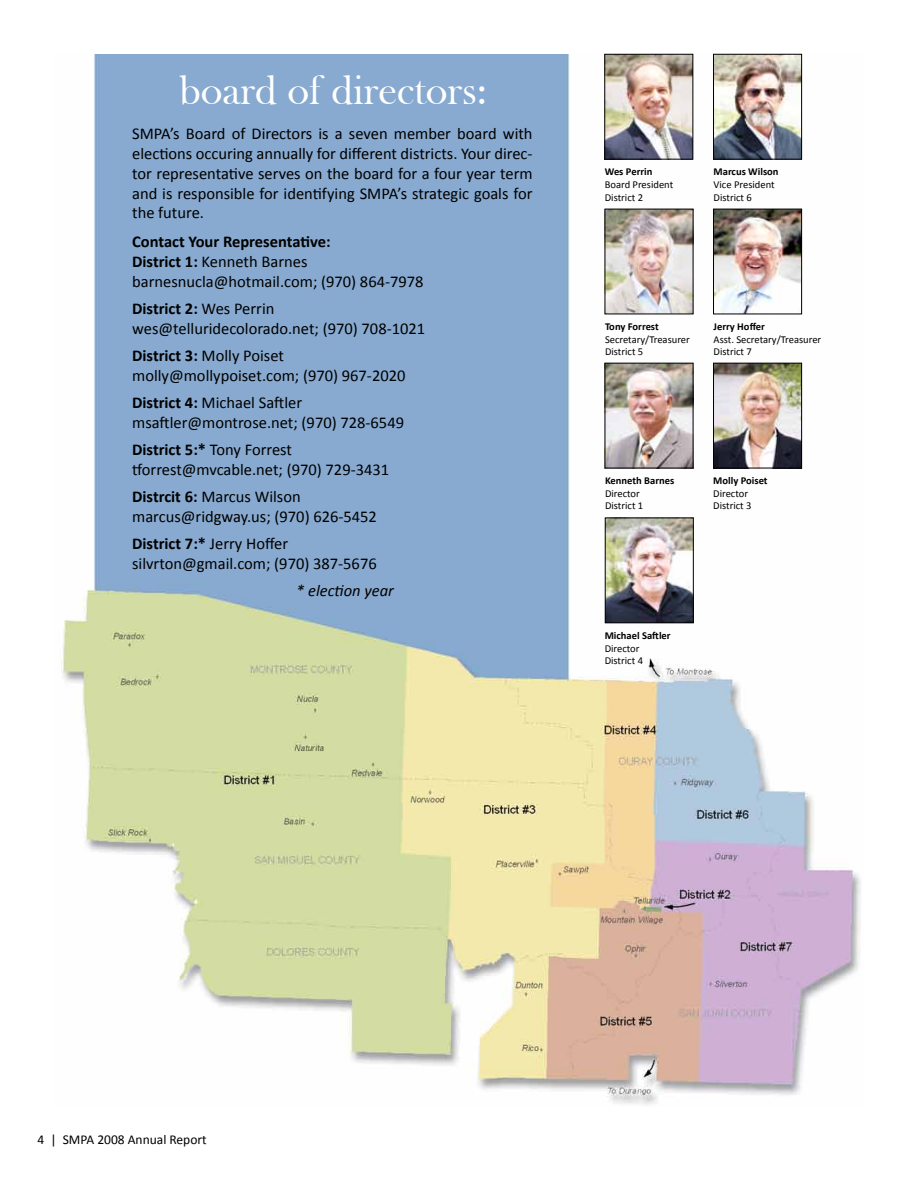
<style>
.page{position:relative;width:918px;height:1188px;background:#fff}
.page>*{position:absolute;margin:0;border:0;box-sizing:border-box;transform-origin:0 0}
.t1{font:42px "Bask Old Face";color:#fff}
.t2{font:16.5px/19.8px "Calibri";color:#000}
.t3{font:italic 16.5px "Calibri";color:#000}
.t4{font:13.5px "Calibri";color:#000}
.t5{font:10.5px/12.8px "Calibri";color:#000}
.t6{font:700 10.5px "Calibri";color:#000}
.s1{font-weight:700}
</style>
<div class="page">
<img style="left:61px;top:54px;width:800px;height:1051px">
<img style="left:607px;top:520px;width:85px;height:101px">
<div style="left:605px;top:518px;width:89px;height:105px;border:1px solid #000"></div>
<img style="left:715px;top:365px;width:85px;height:101px">
<div style="left:713px;top:363px;width:89px;height:105px;border:1px solid #000"></div>
<img style="left:607px;top:365px;width:84px;height:101px">
<img style="left:715px;top:211px;width:85px;height:101px">
<div style="left:713px;top:209px;width:89px;height:105px;border:1px solid #000"></div>
<img style="left:606px;top:56px;width:85px;height:101px">
<div style="left:604px;top:54px;width:89px;height:105px;border:1px solid #000"></div>
<img style="left:607px;top:211px;width:84px;height:101px">
<img style="left:715px;top:56px;width:85px;height:101px">
<div style="left:713px;top:54px;width:89px;height:105px;border:1px solid #000"></div>
<h1 class="t1" style="left:179px;top:67px;width:309px">board of directors:</h1>
<p class="t2" style="left:132px;top:123px;width:402px;text-align:justify">SMPA’s Board of Directors is a seven member board with elections occuring annually for different districts. Your direc&shy;tor representative serves on the board for a four year term and is responsible for identifying SMPA’s strategic goals for the future.</p>
<p class="t2" style="left:132px;top:231px;width:293px"><span class="s1">Contact Your Representative:<br>District 1:</span> Kenneth Barnes barnesnucla@hotmail.com; (970) 864-7978</p>
<p class="t2" style="left:132px;top:298px;width:295px"><span class="s1">District 2:</span> Wes Perrin wes@telluridecolorado.net; (970) 708-1021</p>
<p class="t2" style="left:132px;top:345px;width:275px"><span class="s1">District 3:</span> Molly Poiset molly@mollypoiset.com; (970) 967-2020</p>
<p class="t2" style="left:132px;top:392px;width:273px"><span class="s1">District 4:</span> Michael Saftler msaftler@montrose.net; (970) 728-6549</p>
<p class="t2" style="left:132px;top:439px;width:259px"><span class="s1">District 5:*</span> Tony Forrest tforrest@mvcable.net; (970) 729-3431</p>
<p class="t2" style="left:132px;top:486px;width:246px"><span class="s1">Distrcit 6:</span> Marcus Wilson marcus@ridgway.us; (970) 626-5452</p>
<p class="t2" style="left:132px;top:533px;width:246px"><span class="s1">District 7:*</span> Jerry Hoffer silvrton@gmail.com; (970) 387-5676</p>
<p class="t3" style="left:296px;top:581px;width:99px">* election year</p>
<p class="t6" style="left:605px;top:165px;width:49px">Wes Perrin</p>
<p class="t5" style="left:605px;top:177px;width:70px">Board President<br>District 2</p>
<p class="t6" style="left:714px;top:165px;width:67px">Marcus Wilson</p>
<p class="t5" style="left:714px;top:177px;width:63px">Vice President<br>District 6</p>
<p class="t6" style="left:605px;top:320px;width:55px">Tony Forrest</p>
<p class="t5" style="left:605px;top:332px;width:86px">Secretary/Treasurer<br>District 5</p>
<p class="t6" style="left:714px;top:320px;width:53px">Jerry Hoffer</p>
<p class="t5" style="left:714px;top:332px;width:109px">Asst. Secretary/Treasurer<br>District 7</p>
<p class="t6" style="left:605px;top:474px;width:71px">Kenneth Barnes</p>
<p class="t5" style="left:605px;top:486px;width:40px">Director<br>District 1</p>
<p class="t6" style="left:713px;top:474px;width:56px">Molly Poiset</p>
<p class="t5" style="left:713px;top:486px;width:40px">Director<br>District 3</p>
<p class="t6" style="left:605px;top:629px;width:67px">Michael Saftler</p>
<p class="t5" style="left:605px;top:641px;width:40px">Director<br>District 4</p>
<p class="t4" style="left:38px;top:1131px;width:171px">4 | SMPA 2008 Annual Report</p>
</div>
